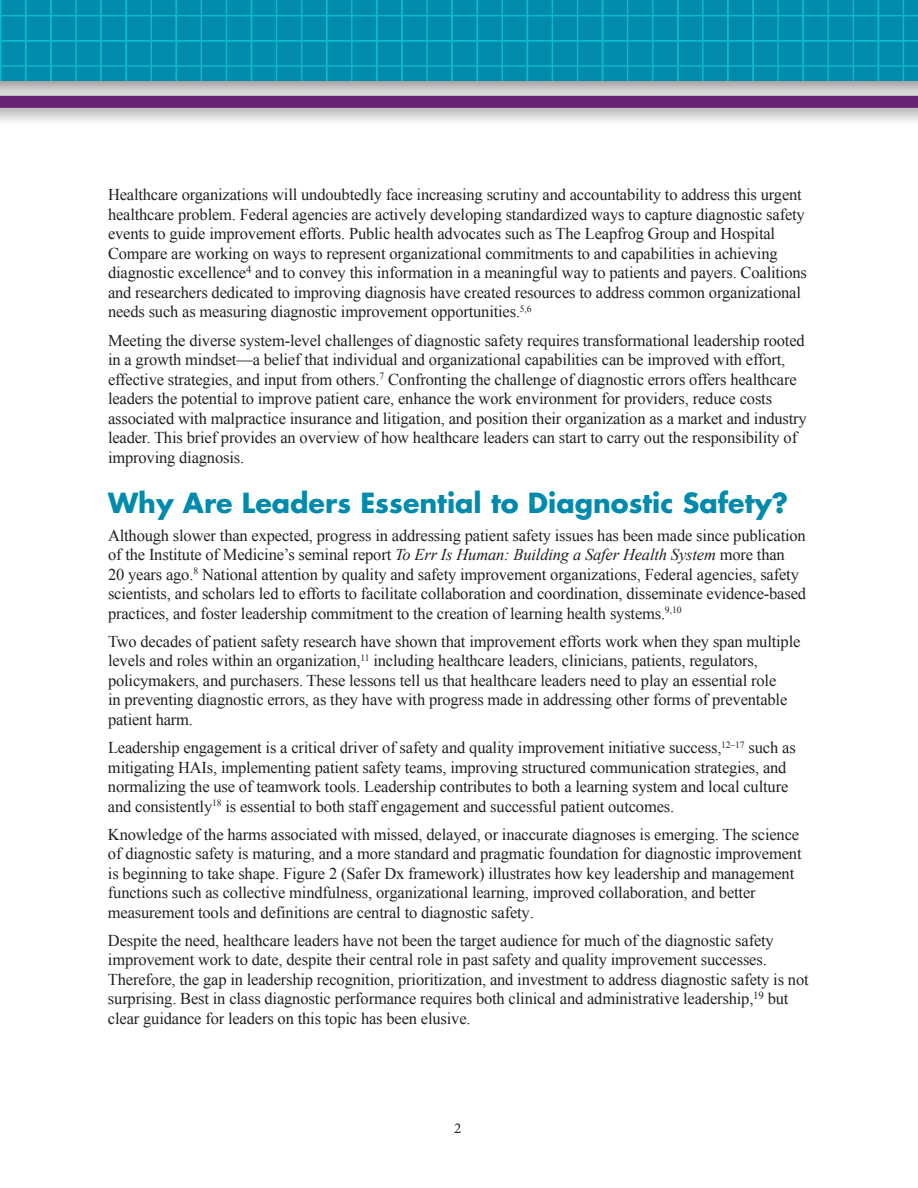
<style>
.page{position:relative;width:918px;height:1188px;background:#fff}
.page>*{position:absolute;margin:0;border:0;box-sizing:border-box;transform-origin:0 0}
.t1{font:700 27px "Futura";color:#008aac}
.Text{font:16.5px/19.5px "Times New Roman";letter-spacing:-.01em;color:#231f20}
.t2{font:15px "Minion Pro";color:#231f20}
.s1{font-style:italic}
</style>
<div class="page">
<div style="left:0;top:0;width:918px;height:102px;background:#aeacad"></div>
<svg style="left:0;top:0;width:918px;height:81px;background:#0190b0"></svg>
<div style="left:0;top:85px;width:918px;height:43px;background:#231f20;opacity:.5"></div>
<div style="left:0;top:96px;width:918px;height:12px;background:#662274"></div>
<p class="Text" style="left:108px;top:185px;width:701px">Healthcare organizations will undoubtedly face increasing scrutiny and accountability to address this urgent healthcare problem. Federal agencies are actively developing standardized ways to capture diagnostic safety events to guide improvement efforts. Public health advocates such as The Leapfrog Group and Hospital Compare are working on ways to represent organizational commitments to and capabilities in achieving diagnostic excellence<sup>4</sup> and to convey this information in a meaningful way to patients and payers. Coalitions and researchers dedicated to improving diagnosis have created resources to address common organizational needs such as measuring diagnostic improvement opportunities.<sup>5,6</sup></p>
<p class="Text" style="left:108px;top:330px;width:700px">Meeting the diverse system-level challenges of diagnostic safety requires transformational leadership rooted in a growth mindset—a belief that individual and organizational capabilities can be improved with effort, effective strategies, and input from others.<sup>7</sup> Confronting the challenge of diagnostic errors offers healthcare leaders the potential to improve patient care, enhance the work environment for providers, reduce costs associated with malpractice insurance and litigation, and position their organization as a market and industry leader. This brief provides an overview of how healthcare leaders can start to carry out the responsibility of improving diagnosis.</p>
<h2 class="t1" style="left:108px;top:485px;width:682px">Why Are Leaders Essential to Diagnostic Safety?</h2>
<p class="Text" style="left:108px;top:525px;width:700px">Although slower than expected, progress in addressing patient safety issues has been made since publication of the Institute of Medicine’s seminal report <span class="s1">To Err Is Human: Building a Safer Health System</span> more than<br>20 years ago.<sup>8</sup> National attention by quality and safety improvement organizations, Federal agencies, safety scientists, and scholars led to efforts to facilitate collaboration and coordination, disseminate evidence-based practices, and foster leadership commitment to the creation of learning health systems.<sup>9,10</sup></p>
<p class="Text" style="left:108px;top:631px;width:694px">Two decades of patient safety research have shown that improvement efforts work when they span multiple levels and roles within an organization,<sup>11</sup> including healthcare leaders, clinicians, patients, regulators, policymakers, and purchasers. These lessons tell us that healthcare leaders need to play an essential role<br>in preventing diagnostic errors, as they have with progress made in addressing other forms of preventable patient harm.</p>
<p class="Text" style="left:108px;top:738px;width:689px">Leadership engagement is a critical driver of safety and quality improvement initiative success,<sup>12–17</sup> such as mitigating HAIs, implementing patient safety teams, improving structured communication strategies, and normalizing the use of teamwork tools. Leadership contributes to both a learning system and local culture and consistently<sup>18</sup> is essential to both staff engagement and successful patient outcomes.</p>
<p class="Text" style="left:108px;top:824px;width:695px">Knowledge of the harms associated with missed, delayed, or inaccurate diagnoses is emerging. The science of diagnostic safety is maturing, and a more standard and pragmatic foundation for diagnostic improvement is beginning to take shape. Figure 2 (Safer Dx framework) illustrates how key leadership and management functions such as collective mindfulness, organizational learning, improved collaboration, and better measurement tools and definitions are central to diagnostic safety.</p>
<p class="Text" style="left:108px;top:930px;width:702px">Despite the need, healthcare leaders have not been the target audience for much of the diagnostic safety improvement work to date, despite their central role in past safety and quality improvement successes.<br>Therefore, the gap in leadership recognition, prioritization, and investment to address diagnostic safety is not surprising. Best in class diagnostic performance requires both clinical and administrative leadership,<sup>19</sup> but clear guidance for leaders on this topic has been elusive.</p>
<p class="t2" style="left:454px;top:1118px;width:9px">2</p>
</div>
